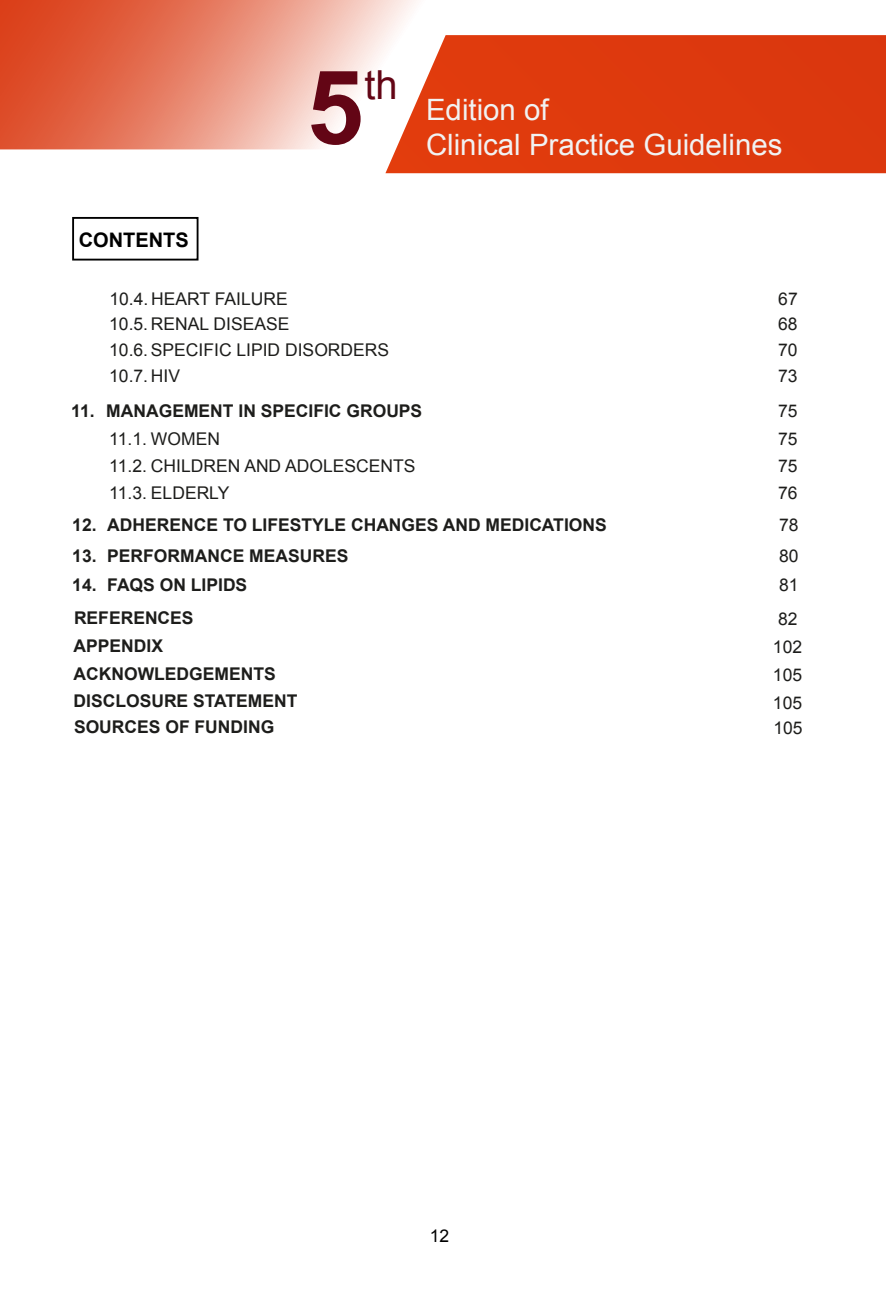
<style>
.page{position:relative;width:886px;height:1312px;background:#fff}
.page>*{position:absolute;margin:0;border:0;box-sizing:border-box;transform-origin:0 0}
.t1{font:700 102.5px "Arial";color:#630515}
.t2{font:40px "Arial";color:#630515}
.t3{font:29.5px "Arial";color:#f1f2f2}
.t4{font:700 20px "Arial";color:#000}
.t5{font:700 17.5px "Arial";color:#1d1d1b}
.t6{font:17.5px/26.8px "Arial";color:#1d1d1b}
.t7{font:17.5px "Arial";color:#000}
</style>
<div class="page">
<div style="left:72px;top:217px;width:126px;height:43px;border:2px solid #000"></div>
<div style="left:385px;top:35px;width:501px;height:138px;background:#de390e"></div>
<svg style="left:0;top:0;width:457px;height:149px;background:#eb9580"></svg>
<p class="t4" style="left:79px;top:226px;width:112px">CONTENTS</p>
<h2 class="t2" style="left:364px;top:59px;width:35px">th</h2>
<h1 class="t1" style="left:307px;top:39px;width:58px">5</h1>
<h3 class="t3" style="left:426px;top:90px;width:124px">Edition of</h3>
<h3 class="t3" style="left:426px;top:126px;width:358px">Clinical Practice Guidelines</h3>
<p class="t6" style="left:109px;top:285px;width:180px">10.4. HEART FAILURE</p>
<p class="t6" style="left:778px;top:285px;width:21px">67</p>
<p class="t6" style="left:109px;top:311px;width:182px">10.5. RENAL DISEASE</p>
<p class="t6" style="left:778px;top:311px;width:21px">68</p>
<p class="t6" style="left:109px;top:336px;width:281px">10.6. SPECIFIC LIPID DISORDERS</p>
<p class="t6" style="left:778px;top:336px;width:21px">70</p>
<p class="t6" style="left:109px;top:362px;width:72px">10.7. HIV</p>
<p class="t6" style="left:778px;top:362px;width:21px">73</p>
<p class="t5" style="left:71px;top:399px;width:352px">11. MANAGEMENT IN SPECIFIC GROUPS</p>
<p class="t6" style="left:778px;top:397px;width:21px">75</p>
<p class="t6" style="left:109px;top:426px;width:308px">11.1. WOMEN<br>11.2. CHILDREN AND ADOLESCENTS<br>11.3. ELDERLY</p>
<p class="t6" style="left:778px;top:426px;width:21px;text-align:justify">75<br>75<br>76</p>
<p class="t5" style="left:72px;top:513px;width:536px">12. ADHERENCE TO LIFESTYLE CHANGES AND MEDICATIONS</p>
<p class="t6" style="left:779px;top:511px;width:21px">78</p>
<p class="t5" style="left:72px;top:544px;width:278px">13. PERFORMANCE MEASURES</p>
<p class="t6" style="left:779px;top:542px;width:21px">80</p>
<p class="t5" style="left:72px;top:573px;width:177px">14. FAQS ON LIPIDS</p>
<p class="t6" style="left:779px;top:571px;width:21px">81</p>
<p class="t5" style="left:74px;top:606px;width:121px">REFERENCES</p>
<p class="t6" style="left:778px;top:605px;width:21px">82</p>
<p class="t5" style="left:74px;top:633px;width:91px">APPENDIX</p>
<p class="t6" style="left:773px;top:633px;width:31px">102</p>
<p class="t5" style="left:74px;top:662px;width:204px">ACKNOWLEDGEMENTS</p>
<p class="t6" style="left:773px;top:662px;width:31px">105</p>
<p class="t5" style="left:74px;top:689px;width:225px">DISCLOSURE STATEMENT</p>
<p class="t6" style="left:773px;top:689px;width:31px">105</p>
<p class="t5" style="left:74px;top:714px;width:202px">SOURCES OF FUNDING</p>
<p class="t6" style="left:773px;top:714px;width:31px">105</p>
<p class="t7" style="left:430px;top:1224px;width:21px">12</p>
</div>
